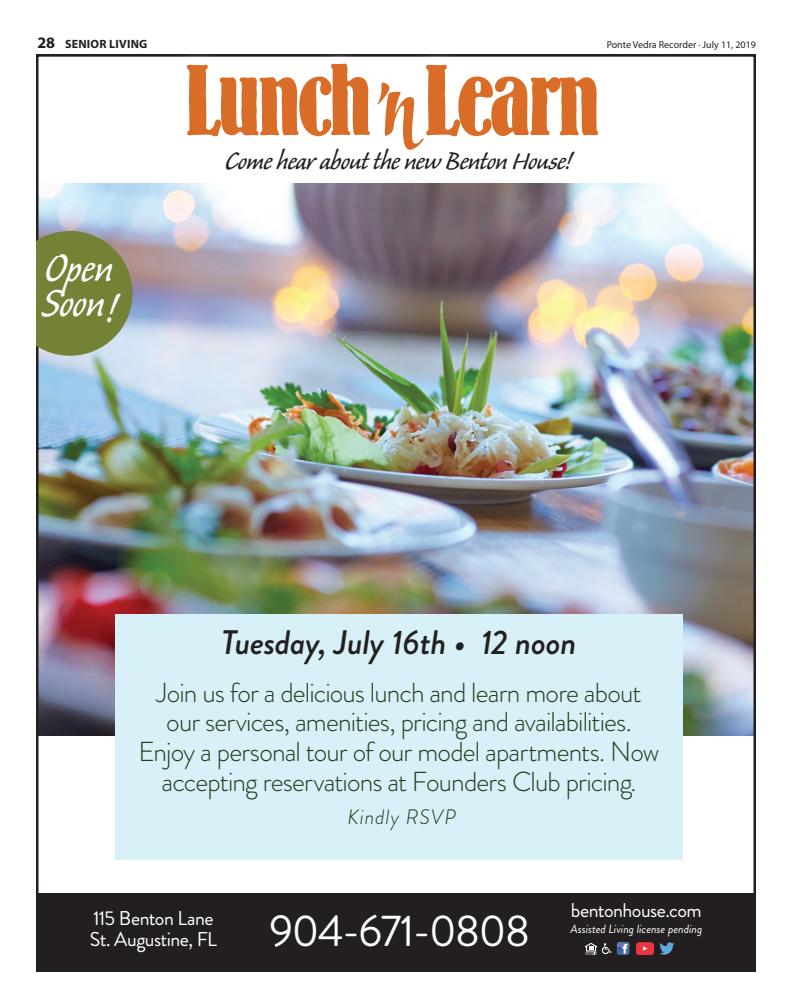
<style>
.page{position:relative;width:792px;height:1008px;background:#fff}
.page>*{position:absolute;margin:0;border:0;box-sizing:border-box;transform-origin:0 0}
.t1{font:99.7px "Bernhard Bold Condensed BT";letter-spacing:-.04em;color:#d96d27}
.t2{font:53.3px "Caliban";letter-spacing:-.015em;color:#fff;scale:.9 1}
.t3{font:44.4px "Brandon Grotesque";letter-spacing:-.03em;color:#fff}
.t4{font:italic 500 34px "Brandon Grotesque";letter-spacing:-.01em;color:#231f20}
.t5{font:32.7px "Caliban";letter-spacing:-.02em;color:#231f20;scale:.96 1}
.t6{font:300 27.4px/29.7px "Brandon Grotesque";letter-spacing:-.03em;color:#213b19;text-align:center}
.t7{font:italic 300 20.9px "Brandon Grotesque";letter-spacing:.045em;color:#213b19}
.t8{font:20px/21.5px "Brandon Grotesque";letter-spacing:-.025em;color:#fff}
.t9{font:italic 12px "Brandon Grotesque";letter-spacing:-.005em;color:#fff}
.t10{font:700 12px "Myriad Pro";letter-spacing:.02em;color:#231f20}
.t11{font:10px "Myriad Pro";color:#231f20}
.s1{font-size:16px}
.s2{font-family:"The Carpenter";font-weight:700;font-size:121.3px}
</style>
<div class="page">
<img style="left:39px;top:184px;width:714px;height:551px">
<div style="left:37px;top:893px;width:719px;height:79px;background:#231f20"></div>
<svg style="left:585px;top:942px;width:44px;height:13px"></svg>
<svg style="left:636px;top:942px;width:38px;height:13px"></svg>
<div style="left:115px;top:614px;width:568px;height:246px;background:#d8f0f8"></div>
<svg style="left:36px;top:231px;width:97px;height:125px;background:#7e8a4d"></svg>
<p class="t10" style="left:37px;top:36px;width:112px"><span class="s1">28</span> SENIOR LIVING</p>
<p class="t11" style="left:607px;top:38px;width:151px">Ponte Vedra Recorder · July 11, 2019</p>
<h2 class="t2" style="left:45px;top:241px;width:78px">Open</h2>
<h2 class="t2" style="left:42px;top:276px;width:84px">Soon!</h2>
<h1 class="t1" style="left:184px;top:40px;width:418px">Lunch<span class="s2">’n</span> Learn</h1>
<p class="t5" style="left:225px;top:145px;width:362px">Come hear about the new Benton House!</p>
<p class="t4" style="left:221px;top:619px;width:357px">Tuesday, July 16th • 12 noon</p>
<p class="t6" style="left:139px;top:677px;width:523px">Join us for a delicious lunch and learn more about our services, amenities, pricing and availabilities.<br>Enjoy a personal tour of our model apartments. Now accepting reservations at Founders Club pricing.</p>
<p class="t7" style="left:347px;top:803px;width:110px">Kindly RSVP</p>
<p class="t8" style="left:90px;top:907px;width:129px">115 Benton Lane<br>St. Augustine, FL</p>
<h3 class="t3" style="left:269px;top:900px;width:262px">904-671-0808</h3>
<p class="t8" style="left:571px;top:899px;width:132px">bentonhouse.com</p>
<p class="t9" style="left:570px;top:920px;width:133px">Assisted Living license pending</p>
</div>
